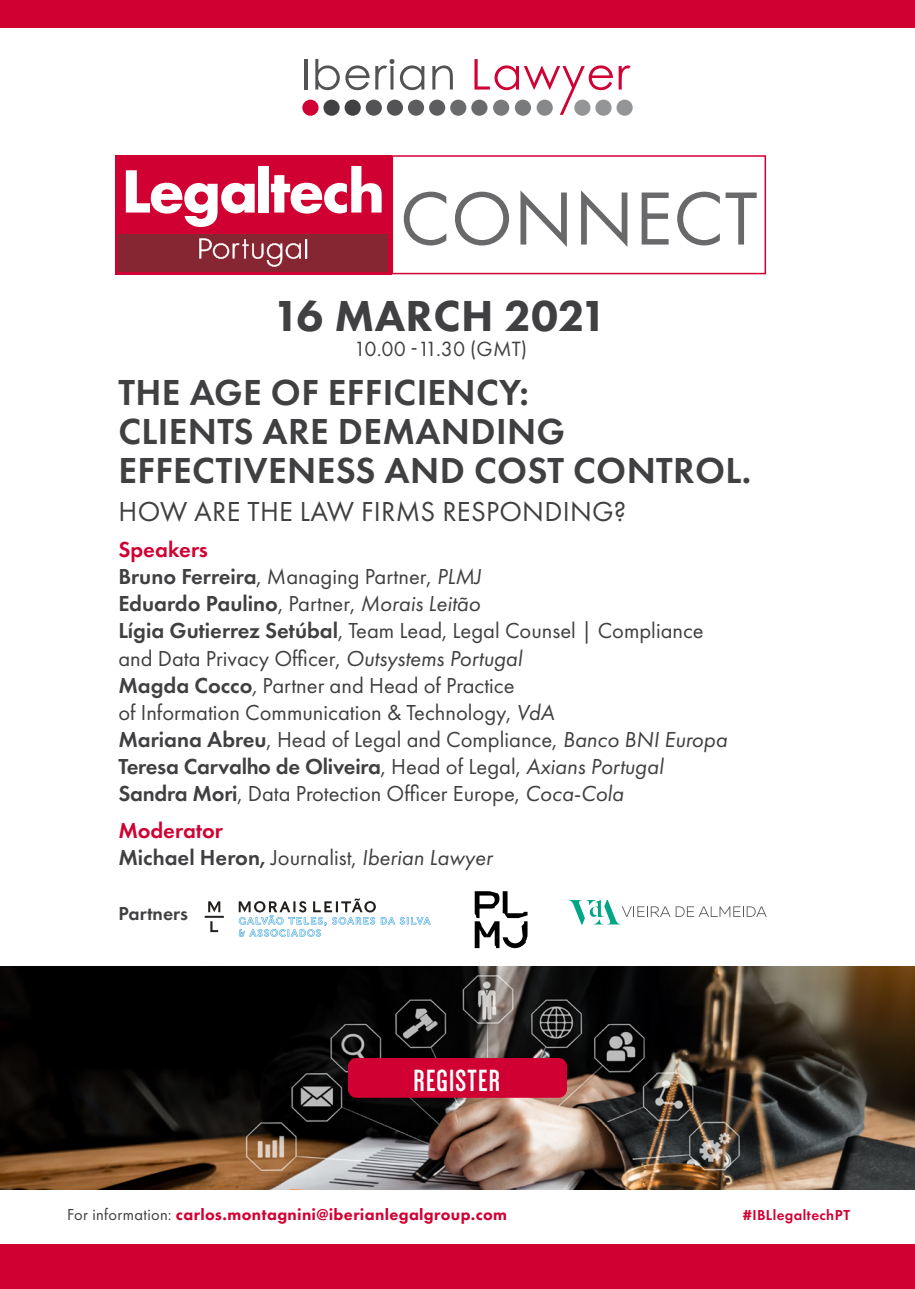
<style>
.page{position:relative;width:915px;height:1289px;background:#fff}
.page>*{position:absolute;margin:0;border:0;box-sizing:border-box;transform-origin:0 0}
.t1{font:78px "Futura PT";letter-spacing:.01em;color:#69696b}
.t2{font:700 55.95px "Futura";letter-spacing:-.05em;color:#fff}
.t3{font:800 45px "Futura PT";letter-spacing:.005em;color:#404042}
.t4{font:600 37.5px/39px "Futura PT";letter-spacing:.01em;color:#404042}
.t5{font:700 31.5px "Dense";letter-spacing:.04em;color:#fff}
.t6{font:28.5px "Futura PT";letter-spacing:.01em;color:#404042}
.t7{font:22.5px/27px "Futura PT";color:#404042}
.t8{font:600 22.5px/27px "Futura PT";color:#404042}
.t9{font:21.3px "Futura PT";color:#404042}
.t10{font:600 19.5px "Futura PT";color:#404042}
.t11{font:800 16.5px "Futura PT";letter-spacing:.02em;color:#d10033}
.t12{font:600 15px "Futura PT";letter-spacing:.025em;color:#d10033}
.s1{font-weight:600;color:#d10033}
.s2{font-weight:600}
.s3{font-style:italic}
.s4{color:#d10033}
.s5{font-weight:400}
.s6{font-weight:400;font-style:italic}
.s7{font-weight:400;color:#404042}
</style>
<div class="page">
<img style="left:0;top:966px;width:914px;height:222px">
<div style="left:0;top:0;width:914px;height:27px;background:#d10033"></div>
<div style="left:0;top:1244px;width:914px;height:44px;background:#d10033"></div>
<div style="left:302px;top:100px;width:16px;height:16px;background:#d00134;border-radius:50%"></div>
<div style="left:323px;top:100px;width:16px;height:16px;background:#414043;border-radius:50%"></div>
<div style="left:344px;top:100px;width:16px;height:16px;background:#414043;border-radius:50%"></div>
<div style="left:365px;top:100px;width:17px;height:16px;background:#535355;border-radius:50%"></div>
<div style="left:386px;top:100px;width:17px;height:16px;background:#535355;border-radius:50%"></div>
<div style="left:408px;top:100px;width:16px;height:16px;background:#5d5d5f;border-radius:50%"></div>
<div style="left:429px;top:100px;width:16px;height:16px;background:#5d5d5f;border-radius:50%"></div>
<div style="left:450px;top:100px;width:16px;height:16px;background:#696a6b;border-radius:50%"></div>
<svg style="left:471px;top:100px;width:16px;height:16px"></svg>
<div style="left:616px;top:100px;width:16px;height:16px;background:#949597;border-radius:50%"></div>
<hr style="left:304px;top:59px;width:3px;height:30px;background:#535355">
<svg style="left:315px;top:59px;width:54px;height:31px"></svg>
<svg style="left:375px;top:59px;width:19px;height:30px"></svg>
<svg style="left:400px;top:65px;width:24px;height:25px"></svg>
<svg style="left:432px;top:65px;width:20px;height:24px"></svg>
<svg style="left:474px;top:59px;width:138px;height:56px"></svg>
<svg style="left:618px;top:65px;width:12px;height:24px"></svg>
<svg style="left:238px;top:898px;width:192px;height:39px"></svg>
<svg style="left:208px;top:901px;width:12px;height:11px"></svg>
<svg style="left:210px;top:921px;width:8px;height:11px"></svg>
<hr style="left:204px;top:915px;width:20px;height:2px;background:#221f1d">
<svg style="left:474px;top:891px;width:53px;height:57px"></svg>
<div style="left:348px;top:1057px;width:219px;height:40px;background:#d10033;border-radius:9px"></div>
<svg style="left:569px;top:900px;width:197px;height:24px"></svg>
<div style="left:391px;top:155px;width:374px;height:119px;border:2px solid #d10033"></div>
<div style="left:115px;top:155px;width:276px;height:119px;background:#d10033"></div>
<div style="left:118px;top:234px;width:270px;height:37px;background:#872633"></div>
<svg style="left:199px;top:238px;width:108px;height:29px"></svg>
<h2 class="t2" style="left:121px;top:151px;width:265px">Legaltech</h2>
<h1 class="t1" style="left:399px;top:172px;width:359px">CONNECT</h1>
<h3 class="t3" style="left:273px;top:287px;width:336px">16 MARCH 2021</h3>
<p class="t9" style="left:353px;top:337px;width:175px">10.00 -11.30 (GMT)</p>
<h3 class="t4" style="left:118px;top:372px;width:634px">THE AGE OF EFFICIENCY:<br>CLIENTS ARE DEMANDING<br>EFFECTIVENESS AND COST CONTROL.</h3>
<p class="t6" style="left:118px;top:494px;width:509px">HOW ARE THE LAW FIRMS RESPONDING?</p>
<p class="t7" style="left:118px;top:536px;width:610px"><span class="s1">Speakers<br></span><span class="s2">Bruno Ferreira</span>, Managing Partner, <span class="s3">PLMJ<br></span><span class="s2">Eduardo Paulino</span>, Partner, <span class="s3">Morais Leitão<br></span><span class="s2">Lígia Gutierrez Setúbal</span>, Team Lead, Legal Counsel | Compliance and Data Privacy Officer, <span class="s3">Outsystems Portugal<br></span><span class="s2">Magda Cocco</span><span class="s3">,</span> Partner and Head of Practice<br>of Information Communication &amp; Technology, <span class="s3">VdA<br></span><span class="s2">Mariana Abreu</span>, Head of Legal and Compliance, <span class="s3">Banco BNI Europa </span><span class="s2">Teresa Carvalho de Oliveira</span>, Head of Legal, <span class="s3">Axians Portugal </span><span class="s2">Sandra Mori</span>, Data Protection Officer Europe, <span class="s3">Coca-Cola</span></p>
<p class="t8" style="left:118px;top:816px;width:375px"><span class="s4">Moderator<br></span>Michael Heron, <span class="s5">Journalist,</span> <span class="s6">Iberian Lawyer</span></p>
<p class="t10" style="left:118px;top:900px;width:71px">Partners</p>
<h3 class="t5" style="left:413px;top:1064px;width:88px">REGISTER</h3>
<p class="t11" style="left:67px;top:1203px;width:441px"><span class="s7">For information:</span> carlos.montagnini@iberianlegalgroup.com</p>
<p class="t12" style="left:742px;top:1205px;width:109px">#IBLlegaltechPT</p>
</div>
